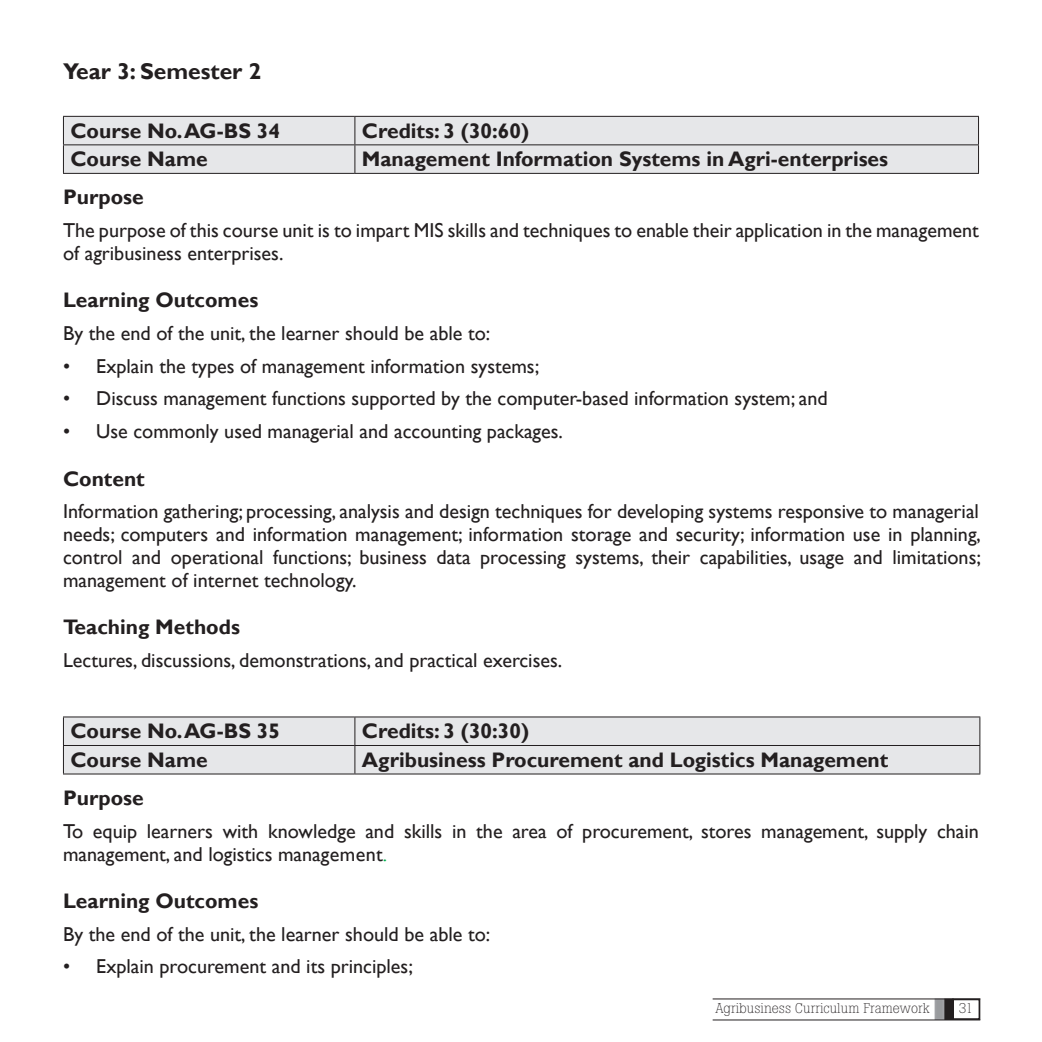
<style>
.page{position:relative;width:1042px;height:1042px;background:#fff}
.page>*{position:absolute;margin:0;border:0;box-sizing:border-box;transform-origin:0 0}
.t1{font:700 22.75px "Gill Sans";color:#231f20}
.Medium_Grid_21{font:700 21px "Gill Sans";color:#231f20}
.Head_B{font:700 21px "Gill Sans";color:#231f20}
.Indent{font:20.12px/22.8px "Gill Sans";color:#231f20}
.t2{font:300 14px "Boton";color:#231f20}
.s1{font-style:italic;color:#00b050}
</style>
<div class="page">
<div style="left:952px;top:998px;width:28px;height:22px;border:2px solid #231f20"></div>
<div style="left:945px;top:999px;width:8px;height:20px;background:#231f20"></div>
<div style="left:944px;top:998px;width:9px;height:22px;border:2px solid #231f20"></div>
<div style="left:934px;top:998px;width:10px;height:22px;background:#999b9e;border:2px solid #a0a1a5"></div>
<hr style="left:712px;top:998px;width:268px;height:1px;background:#231f20">
<hr style="left:712px;top:1019px;width:268px;height:1px;background:#231f20">
<div style="left:64px;top:117px;width:914px;height:56px;background:#e6e7e9"></div>
<hr style="left:63px;top:116px;width:292px;height:1px;background:#231f20">
<hr style="left:355px;top:116px;width:624px;height:1px;background:#231f20">
<hr style="left:63px;top:144px;width:292px;height:1px;background:#231f20">
<svg style="left:63px;top:117px;width:1px;height:56px"></svg>
<hr style="left:355px;top:144px;width:624px;height:1px;background:#231f20">
<svg style="left:354px;top:117px;width:1px;height:56px"></svg>
<svg style="left:978px;top:117px;width:1px;height:56px"></svg>
<hr style="left:63px;top:173px;width:292px;height:1px;background:#231f20">
<hr style="left:355px;top:173px;width:624px;height:1px;background:#231f20">
<div style="left:64px;top:717px;width:915px;height:56px;background:#e6e7e9"></div>
<hr style="left:63px;top:716px;width:292px;height:1px;background:#231f20">
<hr style="left:355px;top:716px;width:625px;height:1px;background:#231f20">
<hr style="left:63px;top:745px;width:292px;height:1px;background:#231f20">
<svg style="left:63px;top:717px;width:1px;height:56px"></svg>
<hr style="left:355px;top:745px;width:625px;height:1px;background:#231f20">
<svg style="left:354px;top:717px;width:1px;height:56px"></svg>
<svg style="left:979px;top:717px;width:1px;height:56px"></svg>
<hr style="left:63px;top:773px;width:292px;height:1px;background:#231f20">
<hr style="left:355px;top:773px;width:625px;height:1px;background:#231f20">
<p class="t1" style="left:63px;top:57px;width:200px">Year 3: Semester 2</p>
<p class="Medium_Grid_21" style="left:70px;top:118px;width:211px">Course No. AG-BS 34</p>
<p class="Medium_Grid_21" style="left:362px;top:118px;width:169px">Credits: 3 (30:60)</p>
<p class="Medium_Grid_21" style="left:70px;top:147px;width:139px">Course Name</p>
<p class="Medium_Grid_21" style="left:362px;top:147px;width:528px">Management Information Systems in Agri-enterprises</p>
<p class="Head_B" style="left:63px;top:185px;width:82px">Purpose</p>
<p class="Indent" style="left:63px;top:219px;width:917px">The purpose of this course unit is to impart MIS skills and techniques to enable their application in the management of agribusiness enterprises.</p>
<p class="Head_B" style="left:63px;top:288px;width:197px">Learning Outcomes</p>
<p class="Indent" style="left:63px;top:322px;width:429px">By the end of the unit, the learner should be able to:</p>
<p class="Indent" style="left:63px;top:355px;width:478px">• Explain the types of management information systems;</p>
<p class="Indent" style="left:63px;top:388px;width:766px">• Discuss management functions supported by the computer-based information system; and</p>
<p class="Indent" style="left:63px;top:420px;width:501px">• Use commonly used managerial and accounting packages.</p>
<p class="Head_B" style="left:63px;top:466px;width:83px">Content</p>
<p class="Indent" style="left:63px;top:501px;width:919px;text-align:justify">Information gathering; processing, analysis and design techniques for developing systems responsive to managerial needs; computers and information management; information storage and security; information use in planning, control and operational functions; business data processing systems, their capabilities, usage and limitations; management of internet technology.</p>
<p class="Head_B" style="left:63px;top:614px;width:178px">Teaching Methods</p>
<p class="Indent" style="left:63px;top:649px;width:501px">Lectures, discussions, demonstrations, and practical exercises.</p>
<p class="Medium_Grid_21" style="left:70px;top:719px;width:211px">Course No. AG-BS 35</p>
<p class="Medium_Grid_21" style="left:362px;top:719px;width:169px">Credits: 3 (30:30)</p>
<p class="Medium_Grid_21" style="left:70px;top:747px;width:139px">Course Name</p>
<p class="Medium_Grid_21" style="left:362px;top:747px;width:528px">Agribusiness Procurement and Logistics Management</p>
<p class="Head_B" style="left:63px;top:785px;width:82px">Purpose</p>
<p class="Indent" style="left:63px;top:820px;width:917px">To equip learners with knowledge and skills in the area of procurement, stores management, supply chain management, and logistics management<span class="s1">.</span></p>
<p class="Head_B" style="left:63px;top:888px;width:197px">Learning Outcomes</p>
<p class="Indent" style="left:63px;top:923px;width:429px">By the end of the unit, the learner should be able to:</p>
<p class="Indent" style="left:63px;top:955px;width:351px">• Explain procurement and its principles;</p>
<p class="t2" style="left:715px;top:1000px;width:216px">Agribusiness Curriculum Framework</p>
<p class="t2" style="left:959px;top:1000px;width:16px">31</p>
</div>
